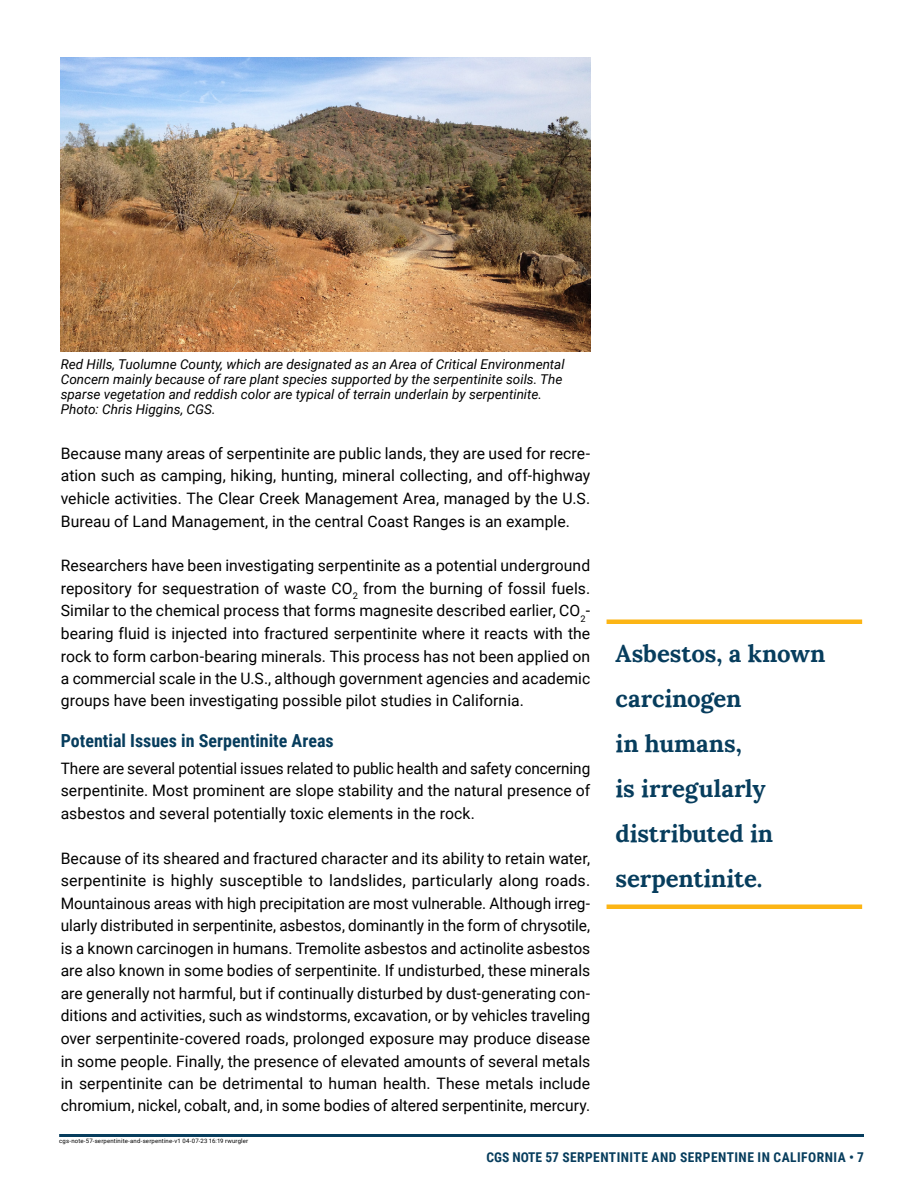
<style>
.page{position:relative;width:918px;height:1188px;background:#fff}
.page>*{position:absolute;margin:0;border:0;box-sizing:border-box;transform-origin:0 0}
.t1{font:700 24px/45px "Lora";letter-spacing:-.005em;color:#073d5d}
.t2{font:700 18px "Roboto Condensed";color:#073d5d}
.t3{font:15.75px/22.5px "Roboto";letter-spacing:.005em;color:#000;text-align:justify}
.t4{font:italic 13.5px/15px "Roboto";color:#000}
.t5{font:700 13.5px "Roboto Condensed";letter-spacing:.035em;color:#073d5d}
.t6{font:6px "Roboto";letter-spacing:.025em;color:#000}
</style>
<div class="page">
<hr style="left:59px;top:1134px;width:805px;height:3px;background:#073d5d">
<img style="left:61px;top:57px;width:529px;height:294px">
<hr style="left:607px;top:620px;width:255px;height:4px;background:#fcb515">
<div style="left:607px;top:904px;width:255px;height:5px;background:#fcb515"></div>
<p class="t4" style="left:61px;top:356px;width:505px">Red Hills, Tuolumne County, which are designated as an Area of Critical Environmental Concern mainly because of rare plant species supported by the serpentinite soils. The sparse vegetation and reddish color are typical of terrain underlain by serpentinite.<br>Photo: Chris Higgins, CGS.</p>
<p class="t3" style="left:61px;top:442px;width:531px">Because many areas of serpentinite are public lands, they are used for recre&shy;ation such as camping, hiking, hunting, mineral collecting, and off-highway vehicle activities. The Clear Creek Management Area, managed by the U.S.<br>Bureau of Land Management, in the central Coast Ranges is an example.</p>
<p class="t3" style="left:61px;top:554px;width:531px">Researchers have been investigating serpentinite as a potential underground repository for sequestration of waste CO<sub>2</sub> from the burning of fossil fuels.<br>Similar to the chemical process that forms magnesite described earlier, CO<sub>2</sub>- bearing fluid is injected into fractured serpentinite where it reacts with the rock to form carbon-bearing minerals. This process has not been applied on a commercial scale in the U.S., although government agencies and academic groups have been investigating possible pilot studies in California.</p>
<h2 class="t2" style="left:61px;top:728px;width:274px">Potential Issues in Serpentinite Areas</h2>
<p class="t3" style="left:61px;top:757px;width:531px">There are several potential issues related to public health and safety concerning serpentinite. Most prominent are slope stability and the natural presence of asbestos and several potentially toxic elements in the rock.</p>
<p class="t3" style="left:61px;top:847px;width:531px">Because of its sheared and fractured character and its ability to retain water, serpentinite is highly susceptible to landslides, particularly along roads.<br>Mountainous areas with high precipitation are most vulnerable. Although irreg&shy;ularly distributed in serpentinite, asbestos, dominantly in the form of chrysotile, is a known carcinogen in humans. Tremolite asbestos and actinolite asbestos are also known in some bodies of serpentinite. If undisturbed, these minerals are generally not harmful, but if continually disturbed by dust-generating con&shy;ditions and activities, such as windstorms, excavation, or by vehicles traveling over serpentinite-covered roads, prolonged exposure may produce disease in some people. Finally, the presence of elevated amounts of several metals in serpentinite can be detrimental to human health. These metals include chromium, nickel, cobalt, and, in some bodies of altered serpentinite, mercury.</p>
<p class="t6" style="left:59px;top:1137px;width:191px">cgs-note-57-serpentinite-and-serpentine-v1 04-07-23 16:19 rwurgler</p>
<p class="t1" style="left:616px;top:628px;width:211px">Asbestos, a known carcinogen<br>in humans,<br>is irregularly distributed in serpentinite.</p>
<p class="t5" style="left:486px;top:1147px;width:379px">CGS NOTE 57 SERPENTINITE AND SERPENTINE IN CALIFORNIA • 7</p>
</div>
